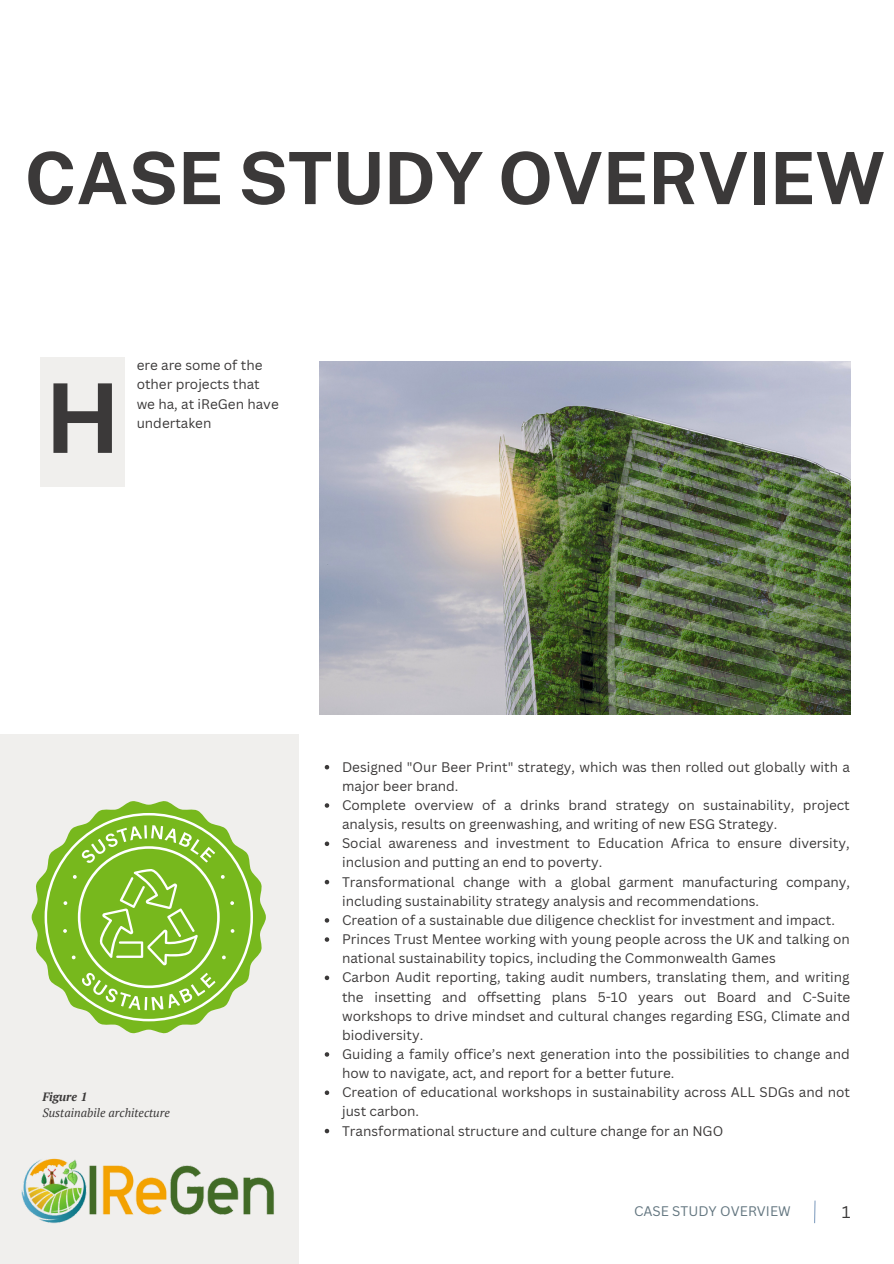
<style>
.page{position:relative;width:894px;height:1264px;background:#fff}
.page>*{position:absolute;margin:0;border:0;box-sizing:border-box;transform-origin:0 0}
.t1{font:700 96.15px "Public Sans";color:#3b3939}
.t2{font:700 72px "Public Sans";letter-spacing:-.005em;color:#3b3939}
.t3{font:16.5px "Canva Sans";color:#3b3939}
.t4{font:13.5px/19.2px "Canva Sans";color:#3b3939}
.t5{font:13.5px "Canva Sans";color:#637680}
.t6{font:italic 12px "PT Serif";color:#3b3939}
.t7{font:italic 700 12px "PT Serif";color:#3b3939}
</style>
<div class="page">
<div style="left:0;top:734px;width:298px;height:529px;background:#f0efed"></div>
<div style="left:40px;top:357px;width:85px;height:130px;background:#f0efed"></div>
<svg style="left:814px;top:1200px;width:2px;height:24px"></svg>
<img style="left:319px;top:361px;width:531px;height:354px">
<svg style="left:32px;top:801px;width:234px;height:232px"></svg>
<svg style="left:45px;top:813px;width:208px;height:208px;background:#96c751"></svg>
<img style="left:21px;top:1158px;width:253px;height:65px">
<svg style="left:324px;top:765px;width:5px;height:4px"></svg>
<svg style="left:324px;top:803px;width:5px;height:4px"></svg>
<svg style="left:324px;top:841px;width:5px;height:5px"></svg>
<svg style="left:324px;top:879px;width:5px;height:5px"></svg>
<svg style="left:324px;top:918px;width:5px;height:4px"></svg>
<svg style="left:324px;top:937px;width:5px;height:4px"></svg>
<svg style="left:324px;top:975px;width:5px;height:5px"></svg>
<svg style="left:324px;top:1052px;width:5px;height:4px"></svg>
<svg style="left:324px;top:1090px;width:5px;height:4px"></svg>
<svg style="left:324px;top:1128px;width:5px;height:5px"></svg>
<h2 class="t2" style="left:25px;top:136px;width:861px">CASE STUDY OVERVIEW</h2>
<h1 class="t1" style="left:46px;top:361px;width:75px">H</h1>
<p class="t4" style="left:137px;top:355px;width:143px">ere are some of the other projects that we ha, at iReGen have</p>
<p class="t4" style="left:137px;top:413px;width:76px">undertaken</p>
<p class="t7" style="left:42px;top:1088px;width:46px">Figure 1</p>
<p class="t6" style="left:42px;top:1104px;width:129px">Sustainabile architecture</p>
<p class="t4" style="left:342px;top:756px;width:509px">Designed "Our Beer Print" strategy, which was then rolled out globally with a major beer brand.<br>Complete overview of a drinks brand strategy on sustainability, project analysis, results on greenwashing, and writing of new ESG Strategy.<br>Social awareness and investment to Education Africa to ensure diversity, inclusion and putting an end to poverty.<br>Transformational change with a global garment manufacturing company, including sustainability strategy analysis and recommendations.<br>Creation of a sustainable due diligence checklist for investment and impact.<br>Princes Trust Mentee working with young people across the UK and talking on national sustainability topics, including the Commonwealth Games<br>Carbon Audit reporting, taking audit numbers, translating them, and writing the insetting and offsetting plans 5-10 years out Board and C-Suite workshops to drive mindset and cultural changes regarding ESG, Climate and biodiversity.<br>Guiding a family office’s next generation into the possibilities to change and how to navigate, act, and report for a better future.<br>Creation of educational workshops in sustainability across ALL SDGs and not just carbon.<br>Transformational structure and culture change for an NGO</p>
<p class="t5" style="left:634px;top:1201px;width:158px">CASE STUDY OVERVIEW</p>
<p class="t3" style="left:841px;top:1200px;width:10px">1</p>
</div>
